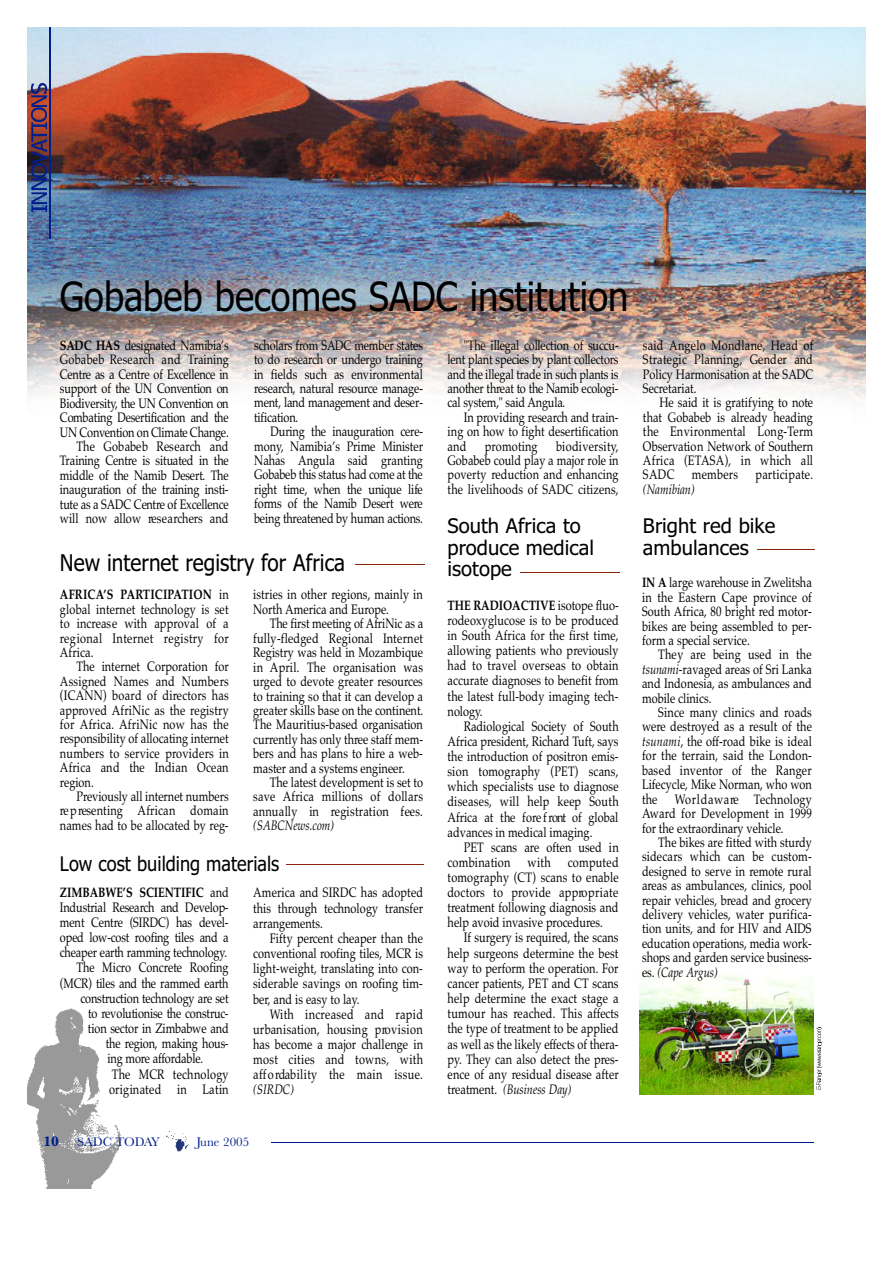
<style>
.page{position:relative;width:893px;height:1263px;background:#fff}
.page>*{position:absolute;margin:0;border:0;box-sizing:border-box;transform-origin:0 0}
.t1{font:40.35px "Tahoma";color:#000;scale:.9 1}
.t2{font:23.1px "Tahoma";color:#000;scale:.9 1}
.t3{font:20.25px/21.6px "Tahoma";color:#000}
.t4{font:20.25px "Tahoma";color:#000;scale:.9 1}
.t5{font:13.65px/14.4px "Palatino";color:#000;text-align:justify;scale:.8 1}
.t6{font:13.65px/14.4px "Palatino";letter-spacing:-.02em;color:#000;text-align:right;scale:.8 1}
.t7{font:italic 13.65px "Palatino";color:#000;scale:.8 1}
.t8{font:13.65px "Palatino";letter-spacing:.025em;color:#000;scale:.8 1}
.t9{font:700 13.65px "Palatino";color:#000;scale:.8 1}
.t10{font:13.65px "Palatino";letter-spacing:.02em;color:#000;scale:.8 1}
.t11{font:13.65px "Palatino";letter-spacing:.03em;color:#000;scale:.8 1}
.t12{font:12.9px "Baskerville";color:#001f8c}
.s1{font-weight:700}
.s2{font-weight:400}
.s3{font-weight:700;font-size:14.4px}
.s4{font-style:italic}
</style>
<div class="page">
<img style="left:27px;top:27px;width:838px;height:378px">
<img style="left:27px;top:1008px;width:95px;height:181px">
<svg style="left:166px;top:1131px;width:23px;height:21px"></svg>
<hr style="left:271px;top:1142px;width:542px;height:1px;background:#001f8c">
<img style="left:29px;top:205px;width:17px;height:6px">
<img style="left:29px;top:192px;width:17px;height:11px">
<img style="left:29px;top:179px;width:17px;height:11px">
<img style="left:29px;top:108px;width:17px;height:69px">
<img style="left:29px;top:95px;width:17px;height:11px">
<img style="left:29px;top:83px;width:17px;height:10px">
<hr style="left:49px;top:27px;width:2px;height:211px;background:#001f8c">
<img style="left:639px;top:975px;width:174px;height:120px">
<hr style="left:355px;top:565px;width:69px;height:1px;background:#8a290a">
<hr style="left:286px;top:864px;width:138px;height:1px;background:#8a290a">
<hr style="left:520px;top:572px;width:100px;height:1px;background:#8a290a">
<hr style="left:757px;top:549px;width:57px;height:1px;background:#8a290a">
<svg style="left:816px;top:1027px;width:6px;height:62px"></svg>
<h1 class="t1" style="left:60px;top:281px;width:633px">Gobabeb becomes SADC institution</h1>
<p class="t6" style="left:60px;top:340px;width:212px"><span class="s1">SADC HAS</span> designated Namibia’s<br>Gobabeb Research and Training<br>C e n tre as a Centre of Excellence in support of the UN Convention on<br>B io d iv e r s ity, the UN Convention on<br>Combating Desertification and the<br>UN Convention on Climate Change.<br>The Gobabeb Research and<br>Training Centre is situated in the middle of the Namib Desert. The inauguration of the training insti&shy;tute as a SADC Centre of Excellence will now allow re s e a rchers and</p>
<p class="t5" style="left:254px;top:340px;width:213px">scholars from SADC member states to do re s e a rch or undergo training in fields such as enviro n m e n ta l re s e a rch, natural re s o u rce manage&shy;ment, land management and deser&shy;tification.</p>
<p class="t5" style="left:254px;top:426px;width:213px;text-indent:16px">During the inauguration cere&shy;m o n y, Namibia’s Prime Minister Nahas Angula said granting Gobabeb this status had come at the right time, when the unique life forms of the Namib Desert were being threatened by human actions.</p>
<h2 class="t2" style="left:60px;top:554px;width:318px">New internet registry for Africa</h2>
<p class="t5" style="left:60px;top:589px;width:213px"><span class="s1">A F R I C A’S PA RT I C I PAT I O N</span> in global internet technology is set to increase with approval of a regional Internet registry for A fr ic a .</p>
<p class="t5" style="left:60px;top:661px;width:212px;text-indent:16px">The internet Corporation for Assigned Names and Numbers (ICANN) board of directors has approved AfriNic as the registry for Africa. AfriNic now has the responsibility of allocating internet numbers to service providers in Africa and the Indian Ocean region.</p>
<p class="t5" style="left:60px;top:791px;width:212px;text-indent:16px">Previously all internet numbers re p resenting African domain names had to be allocated by reg-</p>
<p class="t5" style="left:253px;top:589px;width:214px">istries in other regions, mainly in<br>North America and Europe.</p>
<p class="t5" style="left:253px;top:618px;width:214px;text-indent:16px">The first meeting of AfriNic as a fully-fledged Regional Internet Registry was held in Mozambique in April. The organisation was urged to devote greater resources to training so that it can develop a greater skills base on the continent.<br>The Mauritius-based organisation currently has only three staff mem&shy;bers and has plans to hire a web&shy;master and a systems engineer.</p>
<p class="t5" style="left:253px;top:777px;width:214px;text-indent:16px">The latest development is set to save Africa millions of dollars annually in registration fees.</p>
<p class="t7" style="left:253px;top:820px;width:103px">(SABCNews.com)</p>
<h3 class="t4" style="left:60px;top:856px;width:245px">Low cost building materials</h3>
<p class="t9" style="left:60px;top:884px;width:212px">ZIMBABWE’S SCIENTIFIC <span class="s2">a n d</span></p>
<p class="t6" style="left:60px;top:902px;width:212px">Industrial Research and Develop-</p>
<p class="t5" style="left:60px;top:917px;width:212px">ment Centre (SIRDC) has devel-</p>
<p class="t6" style="left:60px;top:932px;width:212px">oped low-cost roofing tiles and a</p>
<p class="t5" style="left:60px;top:947px;width:210px">cheaper earth ramming technology.</p>
<p class="t5" style="left:76px;top:962px;width:192px">The Micro Concrete Roofing</p>
<p class="t6" style="left:60px;top:977px;width:212px">(MCR) tiles and the rammed earth</p>
<p class="t5" style="left:81px;top:992px;width:187px">c o n s truction technology are set</p>
<p class="t6" style="left:88px;top:1008px;width:177px">to revolutionise the constru c-</p>
<p class="t5" style="left:88px;top:1023px;width:177px">tion sector in Zimbabwe and</p>
<p class="t5" style="left:106px;top:1038px;width:155px">the region, making hous-</p>
<p class="t6" style="left:108px;top:1053px;width:121px">ing more affo rd a b le .</p>
<p class="t10" style="left:112px;top:1069px;width:148px">The MCR technology</p>
<p class="t8" style="left:109px;top:1084px;width:151px">originated in Latin</p>
<p class="t5" style="left:253px;top:887px;width:214px;line-height:15.1px">America and SIRDC has adopted this through technology transfer arrangements.</p>
<p class="t5" style="left:253px;top:932px;width:214px;line-height:15.1px;text-indent:16px">Fifty percent cheaper than the conventional roofing tiles, MCR is light-weight, translating into con&shy;siderable savings on roofing tim&shy;ber, and is easy to lay.</p>
<p class="t5" style="left:253px;top:1008px;width:214px;line-height:15.1px;text-indent:16px">With increased and rapid urbanisation, housing pro v is io n has become a major challenge in most cities and towns, with a ff o rdability the main issue.</p>
<p class="t7" style="left:253px;top:1085px;width:53px">(S IR D C )</p>
<p class="t12" style="left:43px;top:1134px;width:118px"><span class="s3">10</span> SADC TODAY</p>
<p class="t12" style="left:196px;top:1134px;width:54px">June 2005</p>
<p class="t5" style="left:447px;top:340px;width:215px;text-indent:16px">"The illegal collection of succu&shy;lent plant species by plant collectors and the illegal trade in such plants is another threat to the Namib ecologi&shy;cal system," said Angula.</p>
<p class="t5" style="left:447px;top:412px;width:215px;text-indent:16px">In providing research and train&shy;ing on how to fight desertification and</p>
<p class="t5" style="left:447px;top:440px;width:215px;text-indent:108px">biodiversity, Gobabeb could play a major role in poverty reduction and enhancing the livelihoods of SADC citizens,</p>
<p class="t5" style="left:484px;top:440px;width:68px">promoting</p>
<h3 class="t3" style="left:447px;top:517px;width:148px">South Africa to produce medical isotope</h3>
<p class="t5" style="left:447px;top:599px;width:215px;line-height:15.1px"><span class="s1">THE RADIOACTIVE</span> isotope fluo&shy;rodeoxyglucose is to be produced in South Africa for the first time, allowing patients who previously had to travel overseas to obtain accurate diagnoses to benefit from the latest full-body imaging tech&shy;nology.</p>
<p class="t5" style="left:447px;top:720px;width:215px;line-height:15.1px;text-indent:16px">Radiological Society of South Africa president, Richard Tuft, says the introduction of positron emis&shy;sion tomography (PET) scans, which specialists use to diagnose diseases, will help keep South Africa at the fore f ront of global advances in medical imaging.</p>
<p class="t5" style="left:447px;top:841px;width:215px;line-height:15px;text-indent:16px">PET scans are often used in combination</p>
<p class="t5" style="left:527px;top:857px;width:30px">with</p>
<p class="t5" style="left:447px;top:856px;width:215px;line-height:15.1px;text-indent:120px">computed tomography (CT) scans to enable doctors to provide appro p r ia t e treatment following diagnosis and help avoid invasive procedures.</p>
<p class="t5" style="left:447px;top:932px;width:215px;line-height:15.1px;text-indent:16px">If surgery is required, the scans help surgeons determine the best way to perform the operation. For cancer patients, PET and CT scans help determine the exact stage a tumour has reached. This affects the type of treatment to be applied as well as the likely effects of thera&shy;py. They can also detect the pres&shy;ence of any residual disease after treatment. <span class="s4">(Business Day)</span></p>
<p class="t5" style="left:643px;top:340px;width:214px">said Angelo Mondlane, Head of Strategic Planning, Gender and Policy Harmonisation at the SADC Secretariat.</p>
<p class="t5" style="left:643px;top:397px;width:214px;text-indent:16px">He said it is gratifying to note that Gobabeb is already heading the Environmental Long-Te r m Observation Network of Southern Africa (ETASA), in which all SADC</p>
<p class="t11" style="left:691px;top:470px;width:59px">members</p>
<p class="t8" style="left:755px;top:470px;width:74px">participate.</p>
<p class="t7" style="left:643px;top:484px;width:66px">(Namibian)</p>
<h3 class="t3" style="left:643px;top:517px;width:134px">Bright red bike ambulances</h3>
<p class="t5" style="left:642px;top:577px;width:214px"><span class="s1">IN A</span> large warehouse in Zwelitsha in the Eastern Cape province of South Africa, 80 bright red motor&shy;bikes are being assembled to per&shy;form a special service.</p>
<p class="t5" style="left:642px;top:649px;width:214px;text-indent:16px">They are being used in the <span class="s4">tsunami</span>-ravaged areas of Sri Lanka and Indonesia, as ambulances and mobile clinics.</p>
<p class="t5" style="left:642px;top:707px;width:214px;text-indent:16px">Since many clinics and roads were destroyed as a result of the <span class="s4">tsunami</span>, the off-road bike is ideal for the terrain, said the London&shy;based inventor of the Ranger Lifecycle, Mike Norman, who won the</p>
<p class="t5" style="left:642px;top:793px;width:214px;text-indent:33px">Wo r l d a w a re Te c h n o lo g y Award for Development in 1999 for the extraordinary vehicle.</p>
<p class="t5" style="left:642px;top:837px;width:214px;text-indent:16px">The bikes are fitted with sturdy sidecars which can be custom&shy;designed to serve in remote rural areas as ambulances, clinics, pool repair vehicles, bread and grocery delivery vehicles, water purifica&shy;tion units, and for HIV and AIDS education operations, media work&shy;shops and garden service business&shy;es. <span class="s4">(Cape Argus)</span></p>
</div>
